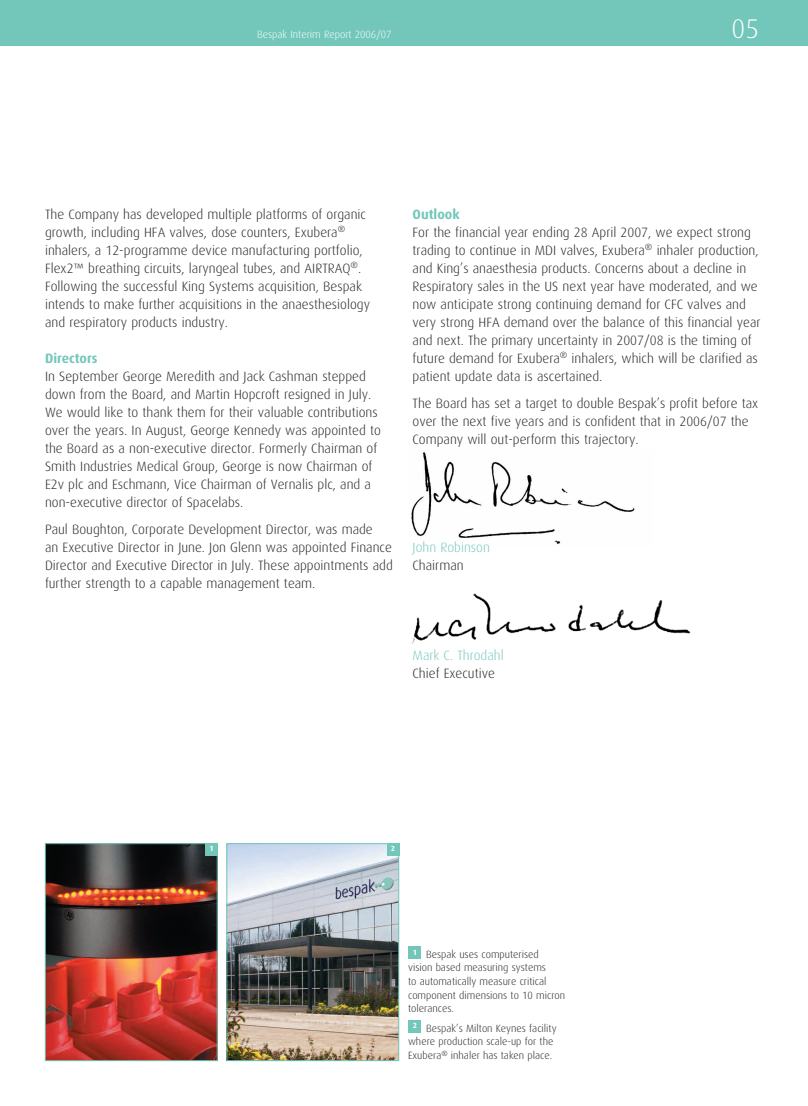
<style>
.page{position:relative;width:808px;height:1106px;background:#fff}
.page>*{position:absolute;margin:0;border:0;box-sizing:border-box;transform-origin:0 0}
.t1{font:300 27px "Dax OT";color:#fff}
.t2{font:300 13.5px/18px "Dax OT";color:#231f20}
.t3{font:300 13.5px "Dax OT";color:#73c7ba}
.t4{font:700 13.5px "Dax OT";color:#73c7ba}
.t5{font:300 10.5px/13.5px "Dax OT";color:#231f20}
.t6{font:300 10.5px "Dax OT";color:#fff}
.t7{font:700 7.5px "Dax OT";color:#fff}
</style>
<div class="page">
<div style="left:0;top:0;width:808px;height:45px;background:#73c7ba"></div>
<img style="left:411px;top:452px;width:224px;height:92px">
<img style="left:411px;top:593px;width:280px;height:51px">
<img style="left:47px;top:845px;width:169px;height:213px">
<div style="left:45px;top:843px;width:173px;height:217px;border:1px solid #73c7ba"></div>
<img style="left:228px;top:845px;width:169px;height:213px">
<div style="left:226px;top:843px;width:173px;height:217px;border:1px solid #73c7ba"></div>
<div style="left:409px;top:1020px;width:12px;height:12px;background:#73c7ba"></div>
<div style="left:409px;top:947px;width:12px;height:12px;background:#73c7ba"></div>
<div style="left:387px;top:843px;width:12px;height:12px;background:#73c7ba"></div>
<div style="left:206px;top:843px;width:12px;height:12px;background:#73c7ba"></div>
<p class="t6" style="left:257px;top:30px;width:136px">Bespak Interim Report 2006/07</p>
<h1 class="t1" style="left:731px;top:19px;width:29px">05</h1>
<p class="t2" style="left:45px;top:207px;width:326px">The Company has developed multiple platforms of organic growth, including HFA valves, dose counters, Exubera<sup>® </sup>inhalers, a 12-programme device manufacturing portfolio, Flex2™ breathing circuits, laryngeal tubes, and AIRTRAQ<sup>®</sup>.<br>Following the successful King Systems acquisition, Bespak intends to make further acquisitions in the anaesthesiology and respiratory products industry.</p>
<p class="t4" style="left:45px;top:354px;width:54px">Directors</p>
<p class="t2" style="left:45px;top:369px;width:337px">In September George Meredith and Jack Cashman stepped down from the Board, and Martin Hopcroft resigned in July.<br>We would like to thank them for their valuable contributions over the years. In August, George Kennedy was appointed to the Board as a non-executive director. Formerly Chairman of Smith Industries Medical Group, George is now Chairman of E2v plc and Eschmann, Vice Chairman of Vernalis plc, and a non-executive director of Spacelabs.</p>
<p class="t2" style="left:45px;top:522px;width:349px">Paul Boughton, Corporate Development Director, was made<br>an Executive Director in June. Jon Glenn was appointed Finance Director and Executive Director in July. These appointments add further strength to a capable management team.</p>
<p class="t4" style="left:413px;top:210px;width:49px">Outlook</p>
<p class="t2" style="left:413px;top:225px;width:349px">For the financial year ending 28 April 2007, we expect strong trading to continue in MDI valves, Exubera<sup>®</sup> inhaler production, and King’s anaesthesia products. Concerns about a decline in Respiratory sales in the US next year have moderated, and we now anticipate strong continuing demand for CFC valves and very strong HFA demand over the balance of this financial year and next. The primary uncertainty in 2007/08 is the timing of future demand for Exubera<sup>®</sup> inhalers, which will be clarified as patient update data is ascertained.</p>
<p class="t2" style="left:413px;top:396px;width:347px">The Board has set a target to double Bespak’s profit before tax over the next five years and is confident that in 2006/07 the<br>Company will out-perform this trajectory.</p>
<p class="t3" style="left:413px;top:543px;width:79px">John Robinson</p>
<p class="t2" style="left:413px;top:558px;width:53px">Chairman</p>
<p class="t3" style="left:413px;top:651px;width:93px">Mark C. Throdahl</p>
<p class="t2" style="left:413px;top:666px;width:84px">Chief Executive</p>
<p class="t7" style="left:209px;top:846px;width:6px">1</p>
<p class="t7" style="left:391px;top:846px;width:6px">2</p>
<p class="t5" style="left:408px;top:948px;width:159px;text-indent:18px">Bespak uses computerised vision based measuring systems<br>to automatically measure critical component dimensions to 10 micron tolerances.</p>
<p class="t5" style="left:408px;top:1022px;width:150px;text-indent:18px">Bespak’s Milton Keynes facility where production scale-up for the<br>Exubera<sup>®</sup> inhaler has taken place.</p>
<p class="t7" style="left:413px;top:949px;width:6px">1</p>
<p class="t7" style="left:413px;top:1023px;width:6px">2</p>
</div>
